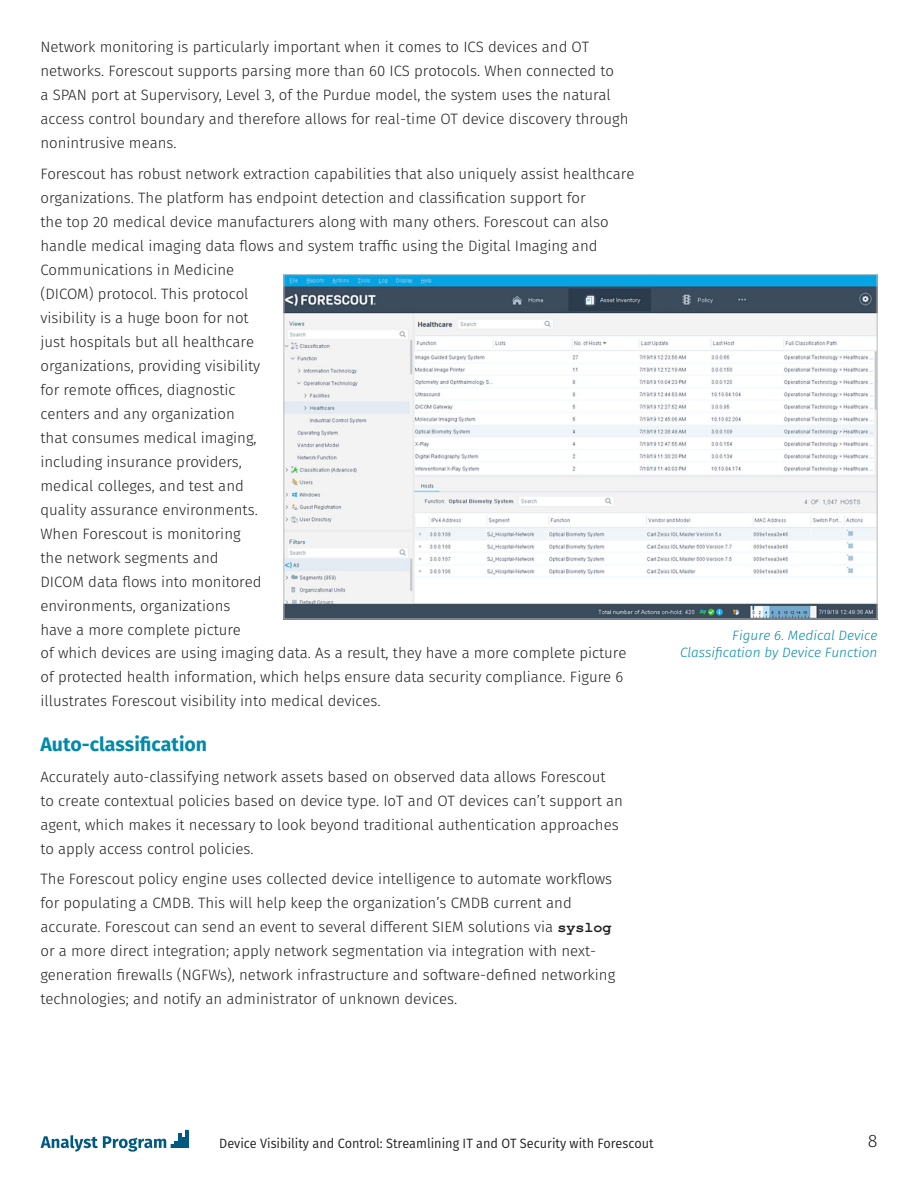
<style>
.page{position:relative;width:918px;height:1188px;background:#fff}
.page>*{position:absolute;margin:0;border:0;box-sizing:border-box;transform-origin:0 0}
.t1{font:700 19.5px "Fira Sans";color:#008aaa}
.t2{font:300 18px "Fira Sans";color:#231f20}
.t3{font:300 15px/24px "Fira Sans";color:#231f20}
.t4{font:13.5px "Fira Sans";color:#231f20;scale:.94 1}
.t5{font:italic 300 13.5px/16.5px "Fira Sans";color:#008aaa;text-align:right}
.s1{font-family:"Courier New";font-weight:700}
</style>
<div class="page">
<hr style="left:178px;top:1133px;width:3px;height:15px;background:#005981">
<hr style="left:186px;top:1130px;width:3px;height:18px;background:#005981">
<svg style="left:41px;top:1135px;width:145px;height:17px"></svg>
<img style="left:286px;top:276px;width:590px;height:341px">
<p class="t3" style="left:40px;top:35px;width:590px">Network monitoring is particularly important when it comes to ICS devices and OT networks. Forescout supports parsing more than 60 ICS protocols. When connected to<br>a SPAN port at Supervisory, Level 3, of the Purdue model, the system uses the natural access control boundary and therefore allows for real-time OT device discovery through nonintrusive means.</p>
<p class="t3" style="left:40px;top:161px;width:595px">Forescout has robust network extraction capabilities that also uniquely assist healthcare organizations. The platform has endpoint detection and classification support for<br>the top 20 medical device manufacturers along with many others. Forescout can also handle medical imaging data flows and system traffic using the Digital Imaging and Communications in Medicine<br>(DICOM) protocol. This protocol<br>visibility is a huge boon for not<br>just hospitals but all healthcare<br>organizations, providing visibility<br>for remote offices, diagnostic<br>centers and any organization<br>that consumes medical imaging,<br>including insurance providers,<br>medical colleges, and test and<br>quality assurance environments.<br>When Forescout is monitoring<br>the network segments and<br>DICOM data flows into monitored<br>environments, organizations<br>have a more complete picture<br>of which devices are using imaging data. As a result, they have a more complete picture of protected health information, which helps ensure data security compliance. Figure 6 illustrates Forescout visibility into medical devices.</p>
<h1 class="t1" style="left:40px;top:730px;width:168px">Auto-classification</h1>
<p class="t3" style="left:40px;top:764px;width:584px">Accurately auto-classifying network assets based on observed data allows Forescout<br>to create contextual policies based on device type. IoT and OT devices can’t support an agent, which makes it necessary to look beyond traditional authentication approaches to apply access control policies.</p>
<p class="t3" style="left:40px;top:867px;width:576px">The Forescout policy engine uses collected device intelligence to automate workflows for populating a CMDB. This will help keep the organization’s CMDB current and accurate. Forescout can send an event to several different SIEM solutions via <span class="s1">syslog </span>or a more direct integration; apply network segmentation via integration with next&shy;generation firewalls (NGFWs), network infrastructure and software-defined networking technologies; and notify an administrator of unknown devices.</p>
<p class="t5" style="left:680px;top:627px;width:199px">Figure 6. Medical Device<br>Classification by Device Function</p>
<p class="t4" style="left:219px;top:1133px;width:464px">Device Visibility and Control: Streamlining IT and OT Security with Forescout</p>
<p class="t2" style="left:868px;top:1128px;width:11px">8</p>
</div>
